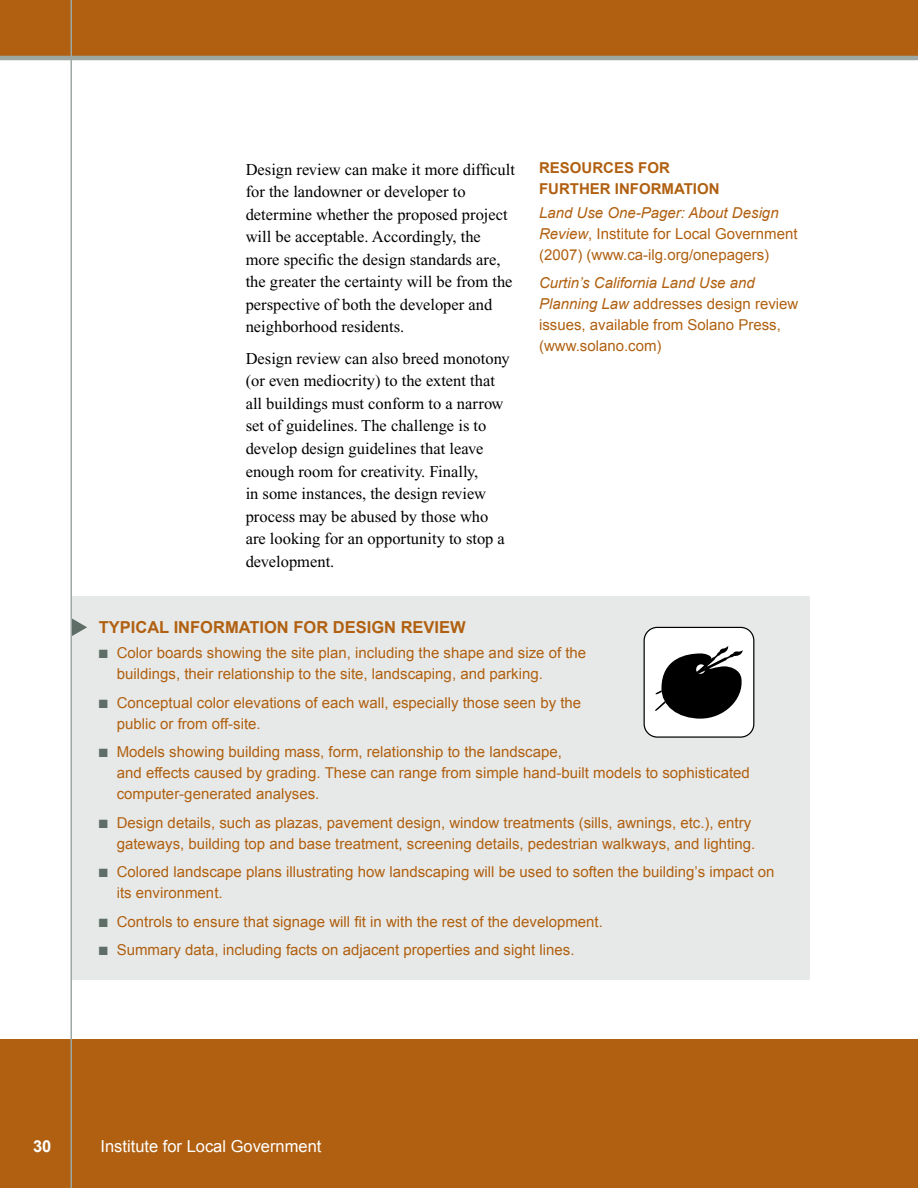
<style>
.page{position:relative;width:918px;height:1188px;background:#fff}
.page>*{position:absolute;margin:0;border:0;box-sizing:border-box;transform-origin:0 0}
.t1{font:16.5px/22.5px "Times New Roman";color:#000}
.t2{font:700 16.5px "Arial";color:#b06010}
.t3{font:16.5px "Arial";color:#fff}
.t4{font:700 16.5px "Arial";color:#fff}
.t5{font:15px/21px "Arial";color:#b06010}
.t6{font:700 15px/21px "Arial";color:#b06010}
.s1{font-style:italic}
.s2{color:#5e6e66}
</style>
<div class="page">
<div style="left:0;top:0;width:918px;height:57px;background:#b06010"></div>
<div style="left:0;top:1040px;width:918px;height:148px;background:#b06010"></div>
<hr style="left:0;top:56px;width:918px;height:4px;background:#9ea8a3">
<div style="left:72px;top:596px;width:738px;height:384px;background:#e7e9e8"></div>
<svg style="left:72px;top:618px;width:15px;height:18px"></svg>
<div style="left:644px;top:627px;width:110px;height:110px;background:#fff;border-radius:13px"></div>
<div style="left:644px;top:627px;width:110px;height:111px;border:1px solid #000;border-radius:13px"></div>
<svg style="left:655px;top:646px;width:88px;height:73px"></svg>
<hr style="left:70px;top:0;width:2px;height:1188px;background:#9ea8a3">
<p class="t1" style="left:246px;top:158px;width:271px">Design review can make it more difficult for the landowner or developer to determine whether the proposed project will be acceptable. Accordingly, the more specific the design standards are, the greater the certainty will be from the perspective of both the developer and neighborhood residents.</p>
<p class="t1" style="left:246px;top:347px;width:266px">Design review can also breed monotony (or even mediocrity) to the extent that all buildings must conform to a narrow set of guidelines. The challenge is to develop design guidelines that leave enough room for creativity. Finally,<br>in some instances, the design review process may be abused by those who are looking for an opportunity to stop a development.</p>
<p class="t6" style="left:539px;top:158px;width:111px">RESOURCES FOR<br>FURTHER INFOR</p>
<p class="t6" style="left:662px;top:179px;width:47px">MATION</p>
<p class="t5" style="left:539px;top:202px;width:260px"><span class="s1">Land Use One-Pager: About Design<br>Review</span>, Institute for Local Government (2007) (www.ca-ilg.org/onepagers)</p>
<p class="t5" style="left:539px;top:273px;width:261px"><span class="s1">Curtin’s California Land Use and<br>Planning Law</span> addresses design review issues, available from Solano Press, (www.solano.com)</p>
<p class="t2" style="left:99px;top:616px;width:92px">TYPICAL INFOR</p>
<p class="t2" style="left:225px;top:616px;width:81px">MATION FOR</p>
<p class="t2" style="left:333px;top:616px;width:134px">DESIGN REVIEW</p>
<p class="t5" style="left:117px;top:643px;width:471px;text-indent:-18px"><span class="s2">■</span> Color boards showing the site plan, including the shape and size of the buildings, their relationship to the site, landscaping, and parking.</p>
<p class="t5" style="left:117px;top:692px;width:466px;text-indent:-18px"><span class="s2">■</span> Conceptual color elevations of each wall, especially those seen by the public or from off-site.</p>
<p class="t5" style="left:117px;top:742px;width:635px;text-indent:-18px"><span class="s2">■</span> Models showing building mass, form, relationship to the landscape,<br>and effects caused by grading. These can range from simple hand-built models to sophisticated computer-generated analyses.</p>
<p class="t5" style="left:99px;top:812px;width:658px;text-align:right"><span class="s2">■</span> Design details, such as plazas, pavement design, window treatments (sills, awnings, etc.), entry gateways, building top and base treatment, screening details, pedestrian walkways, and lighting.</p>
<p class="t5" style="left:117px;top:862px;width:659px;text-indent:-18px"><span class="s2">■</span> Colored landscape plans illustrating how landscaping will be used to soften the building’s impact on its environment.</p>
<p class="t5" style="left:99px;top:911px;width:506px"><span class="s2">■</span> Controls to ensure that signage will fit in with the rest of the development.</p>
<p class="t5" style="left:99px;top:940px;width:477px"><span class="s2">■</span> Summary data, including facts on adjacent properties and sight lines.</p>
<p class="t4" style="left:33px;top:1135px;width:20px">30</p>
<p class="t3" style="left:101px;top:1135px;width:223px">Institute for Local Government</p>
</div>
